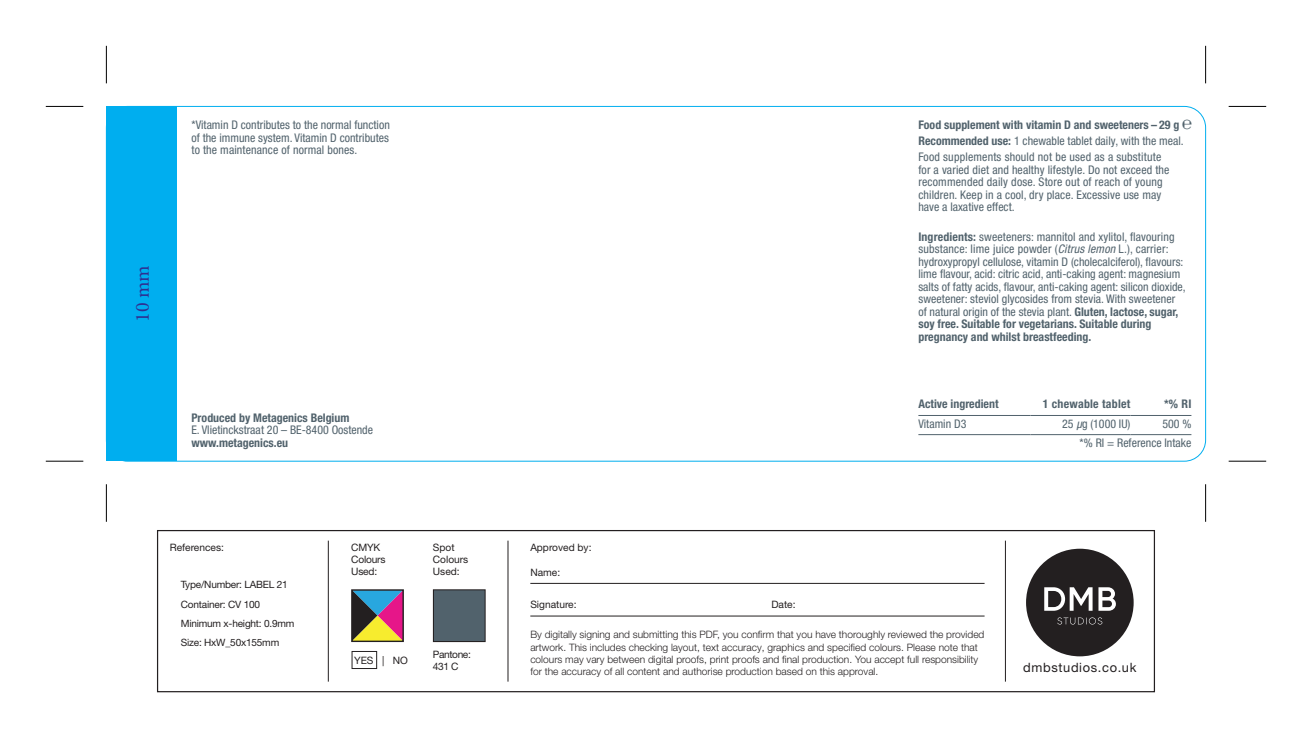
<style>
.page{position:relative;width:1312px;height:745px;background:#fff}
.page>*{position:absolute;margin:0;border:0;box-sizing:border-box;transform-origin:0 0}
.t1{font:20px "Minion Pro";color:#2e3092}
.t2{font:12.75px "Helvetica Neue LT Pro";letter-spacing:.05em;color:#231f20}
.t3{font:condensed 12px/12.5px "Helvetica Neue LT Pro";letter-spacing:.005em;color:#51626c}
.t4{font:700 condensed 12px "Helvetica Neue LT Pro";color:#51626c}
.t5{font:700 condensed 12px "Helvetica Neue LT Pro";letter-spacing:.02em;color:#51626c}
.t6{font:300 10.25px/12.2px "Helvetica Neue LT Pro";color:#231f20}
.t7{font:10.25px/12.2px "Helvetica Neue LT Pro";color:#231f20}
.t8{font:10.25px/12.2px "Helvetica Neue LT Pro";letter-spacing:-.02em;color:#231f20}
.t9{font:10.25px/12.2px "Helvetica Neue LT Pro";letter-spacing:-.04em;color:#231f20}
.t10{font:10px/19.2px "Helvetica Neue LT Pro";letter-spacing:-.02em;color:#231f20}
.s1{font-weight:700}
.s2{font-weight:700;font-size:17.5px}
.s3{font-style:italic}
</style>
<div class="page">
<div style="left:157px;top:529px;width:997px;height:162px;border:1px solid #231f20"></div>
<div style="left:1025px;top:548px;width:108px;height:108px;background:#231f20;border-radius:50%"></div>
<svg style="left:1098px;top:587px;width:17px;height:23px"></svg>
<svg style="left:1044px;top:587px;width:48px;height:23px"></svg>
<svg style="left:1057px;top:617px;width:45px;height:7px"></svg>
<div style="left:433px;top:589px;width:52px;height:52px;background:#51626c"></div>
<div style="left:433px;top:589px;width:52px;height:52px;border:1px solid #231f20"></div>
<svg style="left:353px;top:591px;width:49px;height:48px;background:#887070"></svg>
<div style="left:351px;top:589px;width:53px;height:52px;border:1px solid #231f20"></div>
<div style="left:351px;top:650px;width:26px;height:18px;border:1px solid #231f20"></div>
<hr style="left:328px;top:540px;width:1px;height:141px;background:#231f20">
<hr style="left:507px;top:540px;width:1px;height:141px;background:#231f20">
<hr style="left:1004px;top:540px;width:1px;height:141px;background:#231f20">
<hr style="left:530px;top:582px;width:454px;height:1px;background:#231f20">
<hr style="left:530px;top:615px;width:454px;height:1px;background:#231f20">
<div style="left:106px;top:106px;width:71px;height:355px;background:#00aeef"></div>
<hr style="left:918px;top:434px;width:112px;height:1px;background:#51626c">
<hr style="left:1030px;top:434px;width:100px;height:1px;background:#51626c">
<hr style="left:1130px;top:434px;width:61px;height:1px;background:#51626c">
<hr style="left:918px;top:415px;width:112px;height:1px;background:#51626c">
<hr style="left:1030px;top:415px;width:100px;height:1px;background:#51626c">
<hr style="left:1130px;top:415px;width:61px;height:1px;background:#51626c">
<hr style="left:46px;top:106px;width:37px;height:1px;background:#000">
<hr style="left:1228px;top:106px;width:37px;height:1px;background:#000">
<hr style="left:46px;top:460px;width:37px;height:1px;background:#000">
<hr style="left:1228px;top:460px;width:37px;height:1px;background:#000">
<hr style="left:106px;top:46px;width:1px;height:37px;background:#000">
<hr style="left:106px;top:484px;width:1px;height:37px;background:#000">
<hr style="left:1204px;top:46px;width:1px;height:37px;background:#000">
<hr style="left:1204px;top:484px;width:1px;height:37px;background:#000">
<p class="t3" style="left:191px;top:118px;width:200px;text-align:justify">*Vitamin D contributes to the normal function of the immune system. Vitamin D contributes to the maintenance of normal bones.</p>
<h1 class="t1" style="left:129px;top:321px;width:58px;rotate:-90deg">10 mm</h1>
<p class="t4" style="left:191px;top:410px;width:159px">Produced by Metagenics Belgium</p>
<p class="t3" style="left:191px;top:423px;width:183px">E. Vlietinckstraat 20 – BE-8400 Oostende</p>
<p class="t4" style="left:191px;top:435px;width:98px">www.metagenics.eu</p>
<p class="t7" style="left:170px;top:540px;width:56px">References:</p>
<p class="t10" style="left:181px;top:574px;width:115px">Type/Number: LABEL 21<br>Container: CV 100<br>Minimum x-height: 0.9mm<br>Size: HxW_50x155mm</p>
<p class="t8" style="left:351px;top:540px;width:36px">CMYK<br>Colours<br>Used:</p>
<p class="t7" style="left:433px;top:540px;width:37px">Spot<br>Colours<br>Used:</p>
<p class="t7" style="left:354px;top:653px;width:55px">YES | NO</p>
<p class="t9" style="left:433px;top:647px;width:39px">Pantone:<br>431 C</p>
<p class="t3" style="left:918px;top:117px;width:275px;line-height:16px"><span class="s1">Food supplement with vitamin D and sweeteners – 29 g</span> <span class="s2">℮<br></span><span class="s1">Recommended use:</span> 1 chewable tablet daily, with the meal.<br>Food supplements should not be used as a substitute</p>
<p class="t3" style="left:918px;top:163px;width:252px">for a varied diet and healthy lifestyle. Do not exceed the recommended daily dose. Store out of reach of young children. Keep in a cool, dry place. Excessive use may have a laxative effect.</p>
<p class="t3" style="left:918px;top:230px;width:269px"><span class="s1">Ingredients:</span> sweeteners: mannitol and xylitol, flavouring substance: lime juice powder (<span class="s3">Citrus lemon</span> L.), carrier: hydroxypropyl cellulose, vitamin D (cholecalciferol), flavours: lime flavour, acid: citric acid, anti-caking agent: magnesium salts of fatty acids, flavour, anti-caking agent: silicon dioxide, sweetener: steviol glycosides from stevia. With sweetener of natural origin of the stevia plant. <span class="s1">Gluten, lactose, sugar, soy free. Suitable for vegetarians. Suitable during pregnancy and whilst breastfeeding.</span></p>
<p class="t4" style="left:918px;top:396px;width:82px">Active ingredient</p>
<p class="t5" style="left:1042px;top:396px;width:89px">1 chewable tablet</p>
<p class="t4" style="left:1163px;top:396px;width:29px">*% RI</p>
<p class="t3" style="left:918px;top:416px;width:50px">Vitamin D3</p>
<p class="t3" style="left:1061px;top:416px;width:70px">25 <span class="s3">µ</span>g (1000 IU)</p>
<p class="t3" style="left:1162px;top:416px;width:31px">500 %</p>
<p class="t7" style="left:530px;top:540px;width:63px">Approved by:</p>
<p class="t7" style="left:530px;top:565px;width:31px">Name:</p>
<p class="t7" style="left:530px;top:598px;width:48px">Signature:</p>
<p class="t7" style="left:771px;top:598px;width:26px">Date:</p>
<p class="t6" style="left:530px;top:628px;width:455px">By digitally signing and submitting this PDF, you confirm that you have thoroughly reviewed the provided artwork. This includes checking layout, text accuracy, graphics and specified colours. Please note that colours may vary between digital proofs, print proofs and final production. You accept full responsibility for the accuracy of all content and authorise production based on this approval.</p>
<p class="t3" style="left:1079px;top:436px;width:113px">*% RI = Reference Intake</p>
<p class="t2" style="left:1022px;top:659px;width:115px">dmbstudios.co.uk</p>
</div>
